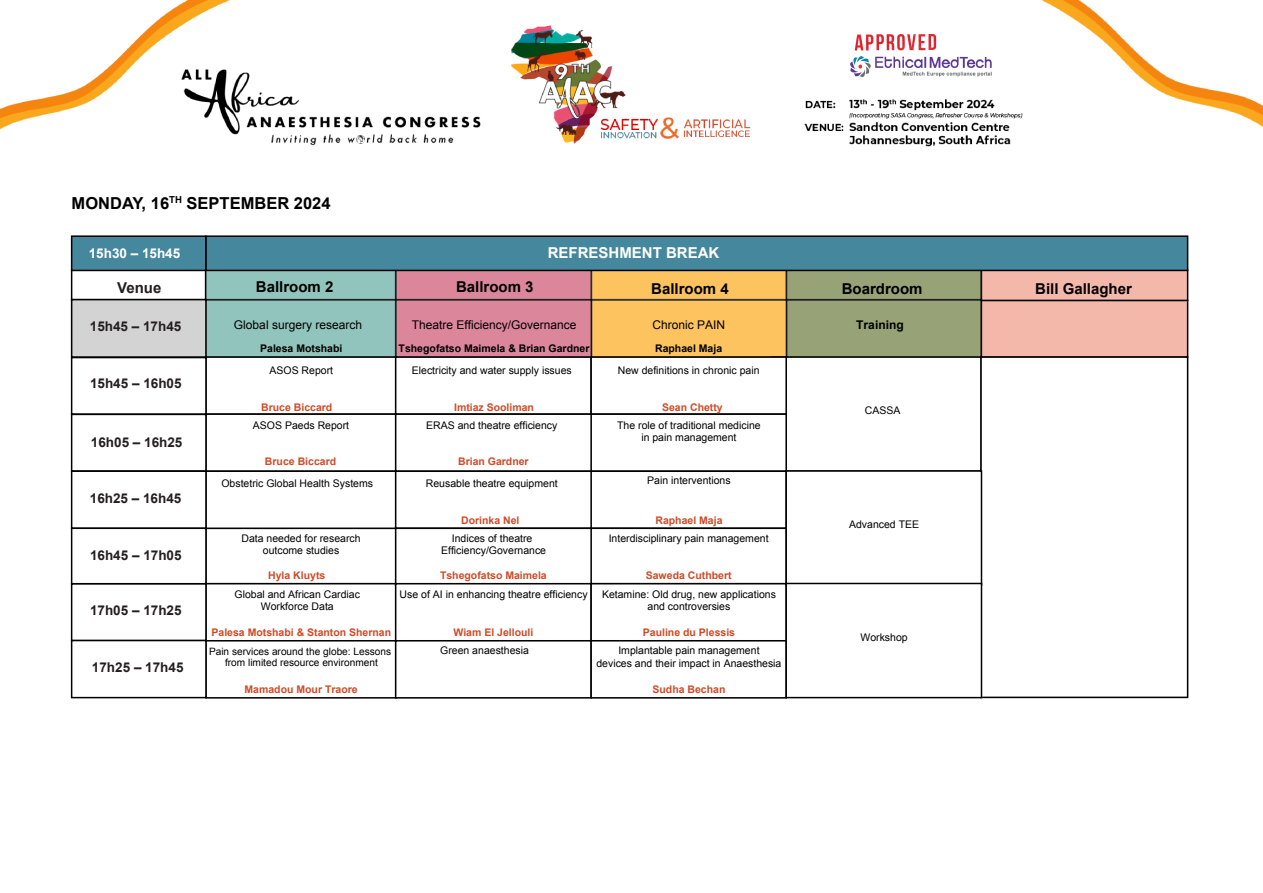
<style>
.page{position:relative;width:1263px;height:893px;background:#fff}
.page>*{position:absolute;margin:0;border:0;box-sizing:border-box;transform-origin:0 0}
.t1{font:700 16.5px "Arial";color:#000}
.t2{font:700 15px "Arial";color:#000}
.t3{font:700 15px "Arial";color:#fff}
.t4{font:700 15px "Arial";color:#231f20}
.t5{font:700 13.5px "Arial";color:#231f20}
.t6{font:700 13.5px "Arial";color:#fff}
.t7{font:12px "Arial";color:#000}
.t8{font:700 12px "Arial";color:#000}
.t9{font:10.5px/12px "Arial";color:#000;text-align:center}
.t10{font:700 10.5px "Arial";color:#cf4a27}
.t11{font:700 10.5px "Arial";color:#000}
.t12{font:10.05px/11.6px "Arial";color:#000;text-align:center}
</style>
<div class="page">
<div style="left:980px;top:300px;width:208px;height:58px;background:#f4b8ab"></div>
<div style="left:980px;top:269px;width:208px;height:32px;background:#f4b8ab;border:2px solid #000"></div>
<div style="left:786px;top:300px;width:195px;height:57px;background:#98a277"></div>
<div style="left:786px;top:299px;width:196px;height:59px;border:2px solid #000"></div>
<div style="left:591px;top:300px;width:195px;height:57px;background:#fcc35f"></div>
<svg style="left:205px;top:269px;width:191px;height:31px;background:#8dbfb7"></svg>
<svg style="left:396px;top:270px;width:195px;height:30px;background:#d88499"></svg>
<div style="left:591px;top:270px;width:195px;height:30px;background:#fcc35f"></div>
<div style="left:591px;top:269px;width:196px;height:31px;border:2px solid #231f20"></div>
<div style="left:786px;top:270px;width:195px;height:30px;background:#98a277"></div>
<div style="left:786px;top:269px;width:196px;height:31px;border:2px solid #000"></div>
<div style="left:206px;top:300px;width:190px;height:57px;background:#91c4bc"></div>
<div style="left:205px;top:299px;width:191px;height:59px;border:2px solid #000"></div>
<div style="left:396px;top:300px;width:195px;height:57px;background:#dc869c"></div>
<div style="left:395px;top:299px;width:197px;height:59px;border:2px solid #000"></div>
<div style="left:205px;top:356px;width:192px;height:59px;border:2px solid #000"></div>
<div style="left:205px;top:413px;width:192px;height:59px;border:2px solid #000"></div>
<div style="left:205px;top:470px;width:192px;height:59px;border:2px solid #000"></div>
<div style="left:205px;top:583px;width:192px;height:58px;border:2px solid #000"></div>
<div style="left:205px;top:640px;width:192px;height:59px;border:2px solid #000"></div>
<div style="left:395px;top:356px;width:197px;height:59px;border:2px solid #000"></div>
<div style="left:395px;top:413px;width:198px;height:59px;border:2px solid #000"></div>
<div style="left:395px;top:470px;width:198px;height:59px;border:2px solid #000"></div>
<div style="left:395px;top:527px;width:198px;height:59px;border:2px solid #000"></div>
<div style="left:395px;top:583px;width:197px;height:58px;border:2px solid #000"></div>
<div style="left:395px;top:640px;width:197px;height:59px;border:2px solid #000"></div>
<div style="left:590px;top:356px;width:197px;height:59px;border:2px solid #000"></div>
<div style="left:590px;top:413px;width:197px;height:59px;border:2px solid #000"></div>
<div style="left:590px;top:470px;width:197px;height:59px;border:2px solid #000"></div>
<div style="left:590px;top:527px;width:197px;height:57px;border:2px solid #000"></div>
<div style="left:590px;top:583px;width:197px;height:58px;border:2px solid #000"></div>
<div style="left:590px;top:640px;width:197px;height:59px;border:2px solid #000"></div>
<div style="left:72px;top:300px;width:134px;height:57px;background:#d3d3d3"></div>
<div style="left:71px;top:299px;width:136px;height:59px;border:2px solid #000"></div>
<div style="left:205px;top:235px;width:983px;height:36px;background:#45879d;border:2px solid #000"></div>
<div style="left:71px;top:235px;width:136px;height:36px;background:#45879d;border:2px solid #000"></div>
<div style="left:980px;top:356px;width:208px;height:342px;border:2px solid #000"></div>
<div style="left:785px;top:470px;width:197px;height:116px;border:2px solid #000"></div>
<div style="left:785px;top:583px;width:197px;height:115px;border:2px solid #000"></div>
<div style="left:71px;top:357px;width:136px;height:58px;border:2px solid #000"></div>
<div style="left:71px;top:414px;width:136px;height:58px;border:2px solid #000"></div>
<div style="left:71px;top:470px;width:136px;height:59px;border:2px solid #000"></div>
<div style="left:71px;top:528px;width:136px;height:56px;border:2px solid #000"></div>
<div style="left:71px;top:583px;width:136px;height:58px;border:2px solid #000"></div>
<div style="left:71px;top:640px;width:136px;height:58px;border:2px solid #000"></div>
<img style="left:0;top:0;width:1263px;height:147px">
<h1 class="t1" style="left:72px;top:192px;width:260px">MONDAY, 16<sup>TH</sup> SEPTEMBER 2024</h1>
<p class="t6" style="left:89px;top:244px;width:93px">15h30 – 15h45</p>
<h2 class="t3" style="left:548px;top:242px;width:173px">REFRESHMENT BREAK</h2>
<h2 class="t4" style="left:117px;top:278px;width:46px">Venue</h2>
<p class="t5" style="left:90px;top:317px;width:93px">15h45 – 17h45</p>
<p class="t5" style="left:90px;top:375px;width:93px">15h45 – 16h05</p>
<p class="t5" style="left:91px;top:433px;width:93px">16h05 – 16h25</p>
<p class="t5" style="left:90px;top:489px;width:93px">16h25 – 16h45</p>
<p class="t5" style="left:90px;top:546px;width:93px">16h45 – 17h05</p>
<p class="t5" style="left:90px;top:601px;width:93px">17h05 – 17h25</p>
<p class="t5" style="left:92px;top:659px;width:93px">17h25 – 17h45</p>
<h2 class="t2" style="left:256px;top:276px;width:79px">Ballroom 2</h2>
<h2 class="t2" style="left:456px;top:276px;width:79px">Ballroom 3</h2>
<h2 class="t2" style="left:651px;top:278px;width:79px">Ballroom 4</h2>
<h2 class="t2" style="left:842px;top:278px;width:82px">Boardroom</h2>
<h2 class="t2" style="left:1035px;top:278px;width:98px">Bill Gallagher</h2>
<p class="t8" style="left:856px;top:316px;width:49px">Training</p>
<p class="t7" style="left:234px;top:316px;width:130px">Global surgery research</p>
<p class="t7" style="left:412px;top:316px;width:166px">Theatre Efficiency/Governance</p>
<p class="t7" style="left:652px;top:316px;width:74px">Chronic PAIN</p>
<p class="t11" style="left:260px;top:341px;width:84px">Palesa Motshabi</p>
<p class="t11" style="left:399px;top:341px;width:192px">Tshegofatso Maimela &amp; Brian Gardner</p>
<p class="t11" style="left:655px;top:341px;width:69px">Raphael Maja</p>
<p class="t9" style="left:270px;top:364px;width:65px">ASOS Report</p>
<p class="t9" style="left:412px;top:364px;width:161px">Electricity and water supply issues</p>
<p class="t9" style="left:618px;top:364px;width:143px">New definitions in chronic pain</p>
<p class="t10" style="left:261px;top:400px;width:73px">Bruce Biccard</p>
<p class="t10" style="left:454px;top:400px;width:81px">Imtiaz Sooliman</p>
<p class="t10" style="left:662px;top:400px;width:62px">Sean Chetty</p>
<p class="t9" style="left:865px;top:404px;width:37px">CASSA</p>
<p class="t9" style="left:253px;top:419px;width:98px">ASOS Paeds Report</p>
<p class="t9" style="left:426px;top:419px;width:133px">ERAS and theatre efficiency</p>
<p class="t10" style="left:265px;top:455px;width:73px">Bruce Biccard</p>
<p class="t10" style="left:458px;top:455px;width:72px">Brian Gardner</p>
<p class="t9" style="left:221px;top:477px;width:153px">Obstetric Global Health Systems</p>
<p class="t9" style="left:426px;top:477px;width:133px">Reusable theatre equipment</p>
<p class="t9" style="left:617px;top:419px;width:145px">The role of traditional medicine in pain management</p>
<p class="t9" style="left:647px;top:475px;width:85px">Pain interventions</p>
<p class="t10" style="left:461px;top:513px;width:60px">Dorinka Nel</p>
<p class="t10" style="left:655px;top:513px;width:69px">Raphael Maja</p>
<p class="t9" style="left:849px;top:518px;width:72px">Advanced TEE</p>
<p class="t9" style="left:242px;top:533px;width:121px">Data needed for research outcome studies</p>
<p class="t9" style="left:235px;top:588px;width:127px">Global and African Cardiac<br>Workforce Data</p>
<p class="t12" style="left:209px;top:645px;width:184px">Pain services around the globe: Lessons from limited resource environment</p>
<p class="t10" style="left:268px;top:568px;width:59px">Hyla Kluyts</p>
<p class="t10" style="left:211px;top:625px;width:181px">Palesa Motshabi &amp; Stanton Shernan</p>
<p class="t9" style="left:441px;top:533px;width:107px">Indices of theatre<br>Efficiency/Governance</p>
<p class="t9" style="left:400px;top:588px;width:189px">Use of AI in enhancing theatre efficiency</p>
<p class="t10" style="left:440px;top:568px;width:108px">Tshegofatso Maimela</p>
<p class="t10" style="left:453px;top:625px;width:81px">Wiam El Jellouli</p>
<p class="t9" style="left:440px;top:645px;width:90px">Green anaesthesia</p>
<p class="t9" style="left:609px;top:533px;width:161px">Interdisciplinary pain management</p>
<p class="t10" style="left:646px;top:568px;width:87px">Saweda Cuthbert</p>
<p class="t9" style="left:602px;top:588px;width:175px">Ketamine: Old drug, new applications and controversies</p>
<p class="t9" style="left:596px;top:645px;width:186px">Implantable pain management<br>devices and their impact in Anaesthesia</p>
<p class="t10" style="left:643px;top:625px;width:94px">Pauline du Plessis</p>
<p class="t9" style="left:860px;top:631px;width:49px">Workshop</p>
<p class="t10" style="left:244px;top:682px;width:115px">Mamadou Mour Traore</p>
<p class="t10" style="left:652px;top:682px;width:74px">Sudha Bechan</p>
</div>
